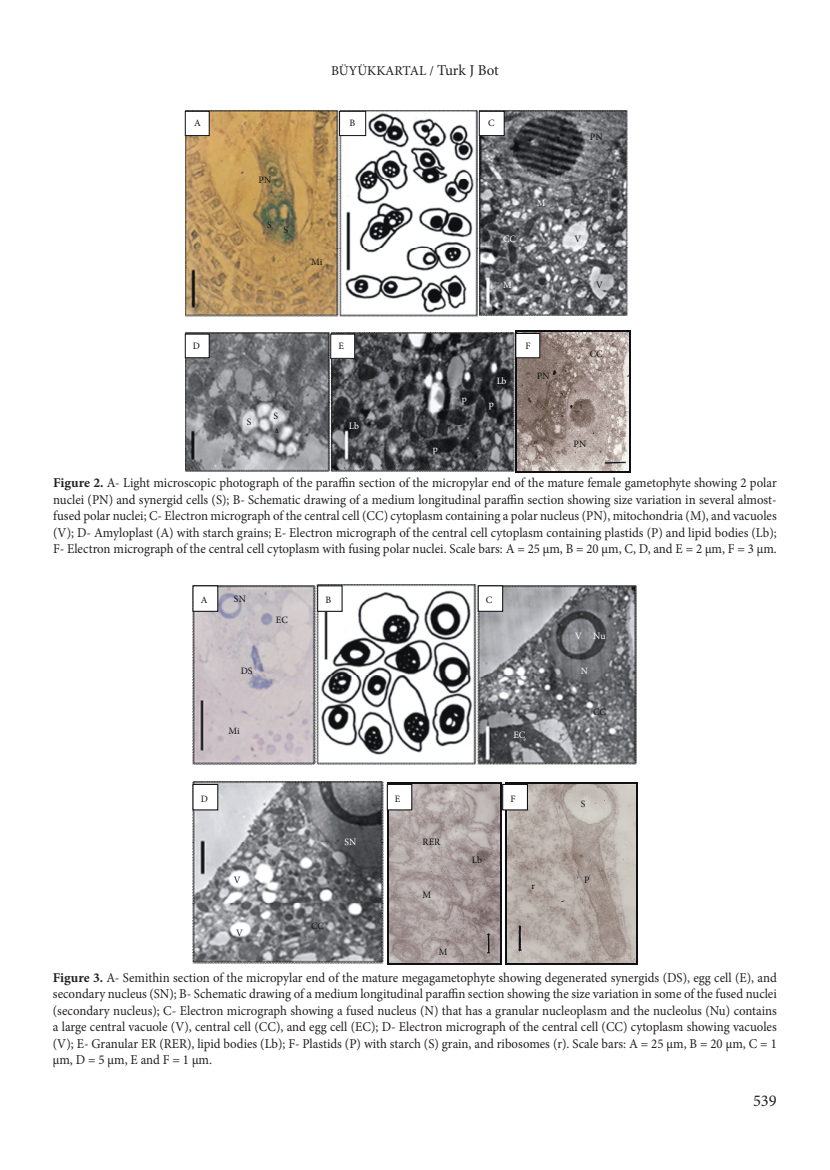
<style>
.page{position:relative;width:830px;height:1170px;background:#fff}
.page>*{position:absolute;margin:0;border:0;box-sizing:border-box;transform-origin:0 0}
.t1{font:16.5px "Minion Pro";color:#231f20}
.t2{font:13.5px/16.5px "Minion Pro";color:#231f20;text-align:justify;scale:.95 1}
.t3{font:13.5px "Minion Pro";color:#231f20}
.t4{font:9.75px "Minion Pro";letter-spacing:.005em;color:#0f1011}
.t5{font:9.75px "Minion Pro";color:#fff}
.s1{font-size:15px}
.s2{font-weight:700}
</style>
<div class="page">
<img style="left:185px;top:110px;width:442px;height:206px">
<img style="left:185px;top:331px;width:444px;height:141px">
<hr style="left:516px;top:330px;width:113px;height:1px;background:#0f1011">
<hr style="left:515px;top:331px;width:1px;height:140px;background:#0f1011">
<hr style="left:629px;top:331px;width:1px;height:140px;background:#0f1011">
<hr style="left:516px;top:471px;width:113px;height:2px;background:#0f1011">
<div style="left:185px;top:111px;width:24px;height:25px;background:#fff"></div>
<div style="left:185px;top:111px;width:24px;height:25px;border:1px solid #0f1011"></div>
<div style="left:339px;top:111px;width:26px;height:25px;background:#fff"></div>
<div style="left:339px;top:111px;width:27px;height:25px;border:1px solid #0f1011"></div>
<div style="left:479px;top:111px;width:25px;height:25px;background:#fff"></div>
<div style="left:478px;top:111px;width:26px;height:25px;border:1px solid #0f1011"></div>
<div style="left:185px;top:334px;width:24px;height:24px;background:#fff"></div>
<div style="left:185px;top:333px;width:24px;height:25px;border:1px solid #0f1011"></div>
<div style="left:330px;top:334px;width:24px;height:24px;background:#fff"></div>
<div style="left:330px;top:333px;width:25px;height:26px;border:1px solid #0f1011"></div>
<div style="left:515px;top:333px;width:24px;height:25px;background:#fff"></div>
<div style="left:515px;top:333px;width:25px;height:25px;border:1px solid #0f1011"></div>
<img style="left:192px;top:584px;width:445px;height:180px">
<img style="left:192px;top:781px;width:192px;height:182px">
<img style="left:389px;top:784px;width:111px;height:178px">
<hr style="left:389px;top:782px;width:111px;height:2px;background:#0f1011">
<hr style="left:387px;top:784px;width:2px;height:178px;background:#0f1011">
<hr style="left:500px;top:784px;width:1px;height:178px;background:#0f1011">
<hr style="left:389px;top:962px;width:111px;height:2px;background:#0f1011">
<img style="left:506px;top:784px;width:130px;height:178px">
<hr style="left:506px;top:782px;width:130px;height:2px;background:#0f1011">
<hr style="left:505px;top:784px;width:1px;height:178px;background:#0f1011">
<hr style="left:636px;top:784px;width:1px;height:178px;background:#0f1011">
<hr style="left:506px;top:962px;width:130px;height:2px;background:#0f1011">
<div style="left:193px;top:585px;width:25px;height:26px;background:#fff"></div>
<div style="left:192px;top:585px;width:26px;height:27px;border:1px solid #0f1011"></div>
<div style="left:317px;top:585px;width:25px;height:26px;background:#fff"></div>
<div style="left:317px;top:585px;width:25px;height:27px;border:1px solid #0f1011"></div>
<div style="left:478px;top:585px;width:24px;height:26px;background:#fff"></div>
<div style="left:477px;top:585px;width:26px;height:27px;border:1px solid #0f1011"></div>
<div style="left:193px;top:784px;width:25px;height:25px;background:#fff"></div>
<div style="left:192px;top:783px;width:26px;height:27px;border:1px solid #0f1011"></div>
<div style="left:387px;top:784px;width:24px;height:25px;background:#fff"></div>
<div style="left:386px;top:783px;width:26px;height:27px;border:1px solid #0f1011"></div>
<div style="left:502px;top:784px;width:25px;height:25px;background:#fff"></div>
<div style="left:502px;top:783px;width:25px;height:27px;border:1px solid #0f1011"></div>
<p class="t4" style="left:194px;top:117px;width:8px">A</p>
<p class="t4" style="left:258px;top:173px;width:14px">PN</p>
<p class="t4" style="left:267px;top:219px;width:6px">S</p>
<p class="t4" style="left:283px;top:224px;width:6px">S</p>
<p class="t3" style="left:331px;top:61px;width:169px">BÜYÜKKARTAL / <span class="s1">Turk J Bot</span></p>
<p class="t4" style="left:349px;top:117px;width:7px">B</p>
<p class="t4" style="left:488px;top:117px;width:8px">C</p>
<p class="t4" style="left:589px;top:131px;width:14px">PN</p>
<p class="t4" style="left:311px;top:255px;width:13px">Mi</p>
<p class="t5" style="left:536px;top:196px;width:10px">M</p>
<p class="t5" style="left:503px;top:232px;width:14px">CC</p>
<p class="t4" style="left:574px;top:232px;width:8px">V</p>
<p class="t5" style="left:503px;top:278px;width:10px">M</p>
<p class="t4" style="left:595px;top:278px;width:8px">V</p>
<p class="t4" style="left:193px;top:339px;width:9px">D</p>
<p class="t4" style="left:338px;top:339px;width:7px">E</p>
<p class="t4" style="left:525px;top:339px;width:7px">F</p>
<p class="t4" style="left:246px;top:415px;width:6px">S</p>
<p class="t4" style="left:273px;top:409px;width:6px">S</p>
<p class="t4" style="left:273px;top:425px;width:8px">A</p>
<p class="t5" style="left:349px;top:420px;width:12px">Lb</p>
<p class="t5" style="left:461px;top:392px;width:7px">p</p>
<p class="t5" style="left:496px;top:375px;width:11px">Lb</p>
<p class="t5" style="left:488px;top:397px;width:7px">p</p>
<p class="t4" style="left:536px;top:370px;width:14px">PN</p>
<p class="t4" style="left:589px;top:347px;width:14px">CC</p>
<p class="t5" style="left:432px;top:442px;width:7px">p</p>
<p class="t4" style="left:573px;top:437px;width:14px">PN</p>
<p class="t2" style="left:53px;top:475px;width:762px"><span class="s2">Figure 2.</span> A- Light microscopic photograph of the paraffin section of the micropylar end of the mature female gametophyte showing 2 polar nuclei (PN) and synergid cells (S); B- Schematic drawing of a medium longitudinal paraffin section showing size variation in several almost&shy;fused polar nuclei; C- Electron micrograph of the central cell (CC) cytoplasm containing a polar nucleus (PN), mitochondria (M), and vacuoles (V); D- Amyloplast (A) with starch grains; E- Electron micrograph of the central cell cytoplasm containing plastids (P) and lipid bodies (Lb); F- Electron micrograph of the central cell cytoplasm with fusing polar nuclei. Scale bars: A = 25 µm, B = 20 µm, C, D, and E = 2 µm, F = 3 µm.</p>
<p class="t4" style="left:234px;top:592px;width:13px">SN</p>
<p class="t4" style="left:201px;top:593px;width:8px">A</p>
<p class="t4" style="left:325px;top:593px;width:7px">B</p>
<p class="t4" style="left:485px;top:593px;width:15px">C )</p>
<p class="t4" style="left:241px;top:664px;width:13px">DS</p>
<p class="t4" style="left:228px;top:724px;width:13px">Mi</p>
<p class="t4" style="left:276px;top:613px;width:13px">EC</p>
<p class="t5" style="left:513px;top:728px;width:13px">EC</p>
<p class="t4" style="left:201px;top:792px;width:9px">D</p>
<p class="t4" style="left:394px;top:792px;width:14px">E )</p>
<p class="t4" style="left:510px;top:792px;width:7px">F</p>
<p class="t5" style="left:344px;top:835px;width:13px">SN</p>
<p class="t4" style="left:422px;top:835px;width:19px">RER</p>
<p class="t4" style="left:471px;top:853px;width:12px">Lb</p>
<p class="t5" style="left:575px;top:629px;width:8px">V</p>
<p class="t5" style="left:593px;top:629px;width:14px">Nu</p>
<p class="t5" style="left:580px;top:664px;width:9px">N</p>
<p class="t4" style="left:593px;top:705px;width:14px">CC</p>
<p class="t4" style="left:580px;top:797px;width:6px">S</p>
<p class="t4" style="left:234px;top:873px;width:8px">V</p>
<p class="t4" style="left:584px;top:873px;width:7px">P</p>
<p class="t4" style="left:531px;top:878px;width:5px">r</p>
<p class="t4" style="left:236px;top:925px;width:8px">V</p>
<p class="t4" style="left:311px;top:919px;width:14px">CC</p>
<p class="t4" style="left:422px;top:887px;width:10px">M</p>
<p class="t4" style="left:438px;top:945px;width:10px">M</p>
<p class="t2" style="left:53px;top:968px;width:763px"><span class="s2">Figure 3.</span> A- Semithin section of the micropylar end of the mature megagametophyte showing degenerated synergids (DS), egg cell (E), and secondary nucleus (SN); B- Schematic drawing of a medium longitudinal paraffin section showing the size variation in some of the fused nuclei (secondary nucleus); C- Electron micrograph showing a fused nucleus (N) that has a granular nucleoplasm and the nucleolus (Nu) contains a large central vacuole (V), central cell (CC), and egg cell (EC); D- Electron micrograph of the central cell (CC) cytoplasm showing vacuoles (V); E- Granular ER (RER), lipid bodies (Lb); F- Plastids (P) with starch (S) grain, and ribosomes (r). Scale bars: A = 25 µm, B = 20 µm, C = 1 µm, D = 5 µm, E and F = 1 µm.</p>
<p class="t1" style="left:752px;top:1089px;width:25px">539</p>
</div>
